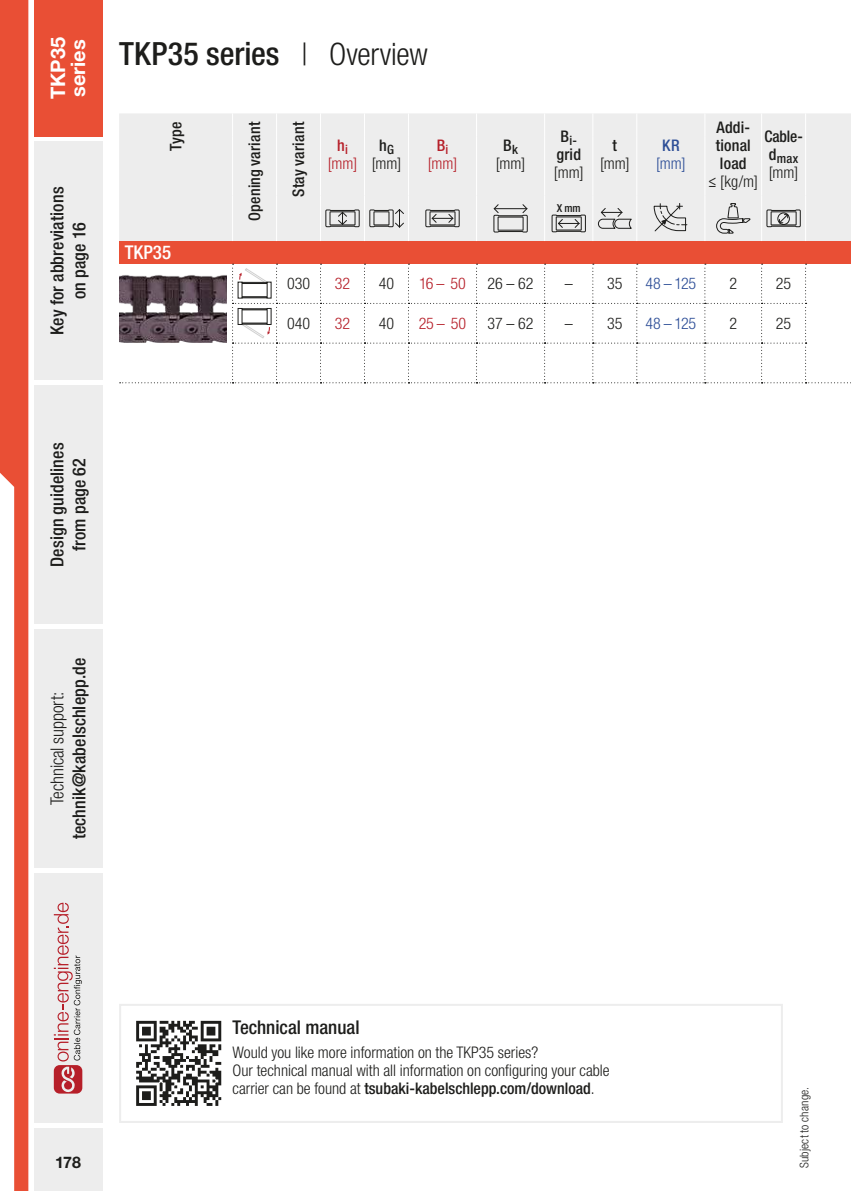
<style>
.page{position:relative;width:851px;height:1191px;background:#fff}
.page>*{position:absolute;margin:0;border:0;box-sizing:border-box;transform-origin:0 0}
.t1{font:500 condensed 32px "Helvetica Neue LT Std";color:#1d1d1b}
.t2{font:700 20px/20px "Helvetica Neue LT Std";color:#fff}
.t3{font:500 condensed 19px "Helvetica Neue LT Std";color:#1d1d1b}
.t4{font:500 condensed 19px "Helvetica Neue LT Std";color:#fff}
.t5{font:500 condensed 18px/22px "Helvetica Neue LT Std";letter-spacing:.01em;color:#1d1d1b;text-align:center}
.t6{font:300 condensed 18px "Helvetica Neue LT Std";letter-spacing:-.005em;color:#1d1d1b}
.t7{font:300 condensed 16px/18px "Helvetica Neue LT Std";color:#1d1d1b;text-align:center}
.t8{font:500 condensed 16px/18px "Helvetica Neue LT Std";letter-spacing:.015em;color:#1d1d1b;text-align:center}
.t9{font:300 condensed 16px/18px "Helvetica Neue LT Std";color:#b61f29;text-align:center}
.t10{font:300 condensed 16px "Helvetica Neue LT Std";letter-spacing:-.015em;color:#2d4e97}
.t11{font:700 16px "Helvetica Neue LT Std";color:#1d1d1b}
.t12{font:500 condensed 16px "Helvetica Neue LT Std";color:#2d4e97}
.t13{font:500 condensed 12.8px "Helvetica Neue LT Std";color:#1d1d1b}
.t14{font:300 condensed 12px "Helvetica Neue LT Std";letter-spacing:.015em;color:#1d1d1b}
.t15{font:500 condensed 11px "Helvetica Neue LT Std";color:#1d1d1b}
.s1{font-weight:300;font-size:31px}
.s2{font-weight:500}
.s3{font-weight:300}
</style>
<div class="page">
<div style="left:119px;top:1003px;width:663px;height:120px;background:#fff;border:2px solid #ededed"></div>
<svg style="left:136px;top:1020px;width:85px;height:86px"></svg>
<div style="left:34px;top:0;width:68px;height:136px;background:#e94f35"></div>
<div style="left:34px;top:1128px;width:68px;height:63px;background:#ededed"></div>
<div style="left:34px;top:142px;width:68px;height:238px;background:#ededed"></div>
<div style="left:34px;top:386px;width:68px;height:238px;background:#ededed"></div>
<div style="left:34px;top:629px;width:68px;height:238px;background:#ededed"></div>
<div style="left:34px;top:873px;width:68px;height:250px;background:#ededed"></div>
<svg style="left:0;top:0;width:28px;height:1191px"></svg>
<svg style="left:54px;top:902px;width:28px;height:191px"></svg>
<div style="left:119px;top:113px;width:731px;height:128px;background:#ededed"></div>
<div style="left:119px;top:241px;width:731px;height:23px;background:#e94f35"></div>
<svg style="left:232px;top:113px;width:1px;height:23px"></svg>
<svg style="left:276px;top:113px;width:1px;height:23px"></svg>
<svg style="left:320px;top:113px;width:1px;height:23px"></svg>
<svg style="left:364px;top:113px;width:1px;height:23px"></svg>
<svg style="left:408px;top:113px;width:1px;height:23px"></svg>
<svg style="left:476px;top:113px;width:1px;height:23px"></svg>
<svg style="left:544px;top:113px;width:1px;height:23px"></svg>
<svg style="left:592px;top:113px;width:1px;height:23px"></svg>
<svg style="left:636px;top:113px;width:1px;height:23px"></svg>
<svg style="left:704px;top:113px;width:1px;height:23px"></svg>
<svg style="left:761px;top:113px;width:1px;height:23px"></svg>
<svg style="left:805px;top:113px;width:1px;height:23px"></svg>
<hr style="left:232px;top:136px;width:1px;height:60px;background:#fff">
<hr style="left:276px;top:136px;width:1px;height:60px;background:#fff">
<hr style="left:320px;top:136px;width:1px;height:60px;background:#fff">
<hr style="left:364px;top:136px;width:1px;height:60px;background:#fff">
<hr style="left:408px;top:136px;width:1px;height:60px;background:#fff">
<hr style="left:476px;top:136px;width:1px;height:60px;background:#fff">
<hr style="left:544px;top:136px;width:1px;height:60px;background:#fff">
<hr style="left:592px;top:136px;width:1px;height:60px;background:#fff">
<hr style="left:636px;top:136px;width:1px;height:60px;background:#fff">
<hr style="left:704px;top:136px;width:1px;height:60px;background:#fff">
<hr style="left:761px;top:136px;width:1px;height:60px;background:#fff">
<hr style="left:805px;top:136px;width:1px;height:60px;background:#fff">
<hr style="left:232px;top:196px;width:1px;height:45px;background:#fff">
<hr style="left:276px;top:196px;width:1px;height:45px;background:#fff">
<hr style="left:320px;top:196px;width:1px;height:45px;background:#fff">
<hr style="left:364px;top:196px;width:1px;height:45px;background:#fff">
<hr style="left:408px;top:196px;width:1px;height:45px;background:#fff">
<hr style="left:476px;top:196px;width:1px;height:45px;background:#fff">
<hr style="left:544px;top:196px;width:1px;height:45px;background:#fff">
<hr style="left:592px;top:196px;width:1px;height:45px;background:#fff">
<hr style="left:636px;top:196px;width:1px;height:45px;background:#fff">
<hr style="left:704px;top:196px;width:1px;height:45px;background:#fff">
<hr style="left:761px;top:196px;width:1px;height:45px;background:#fff">
<hr style="left:805px;top:196px;width:1px;height:45px;background:#fff">
<svg style="left:325px;top:210px;width:34px;height:17px"></svg>
<svg style="left:369px;top:209px;width:35px;height:19px"></svg>
<svg style="left:425px;top:209px;width:35px;height:18px"></svg>
<svg style="left:493px;top:204px;width:35px;height:29px"></svg>
<svg style="left:551px;top:214px;width:35px;height:18px"></svg>
<svg style="left:597px;top:207px;width:36px;height:22px"></svg>
<svg style="left:653px;top:203px;width:33px;height:29px"></svg>
<svg style="left:715px;top:203px;width:35px;height:31px"></svg>
<svg style="left:766px;top:210px;width:34px;height:17px"></svg>
<div style="left:777px;top:213px;width:12px;height:12px;border:1px solid #1d1d1b;border-radius:50%"></div>
<svg style="left:120px;top:264px;width:728px;height:119px"></svg>
<p class="t2" style="left:48px;top:99px;width:64px;rotate:-90deg">TKP35 series</p>
<p class="t5" style="left:46px;top:335px;width:150px;rotate:-90deg">Key for abbreviations on page 16</p>
<h1 class="t1" style="left:119px;top:35px;width:310px">TKP35 series <span class="s1">| Overview</span></h1>
<p class="t8" style="left:166px;top:151px;width:31px;rotate:-90deg">Type</p>
<p class="t8" style="left:245px;top:221px;width:100px;rotate:-90deg">Opening variant</p>
<p class="t8" style="left:289px;top:197px;width:77px;rotate:-90deg">Stay variant</p>
<p class="t4" style="left:125px;top:241px;width:48px">TKP35</p>
<p class="t9" style="left:328px;top:136px;width:31px"><span class="s2">h</span><sub>i </sub>[mm]</p>
<p class="t7" style="left:371px;top:136px;width:31px"><span class="s2">h</span><sub>G </sub>[mm]</p>
<p class="t9" style="left:427px;top:136px;width:31px"><span class="s2">B</span><sub>i </sub>[mm]</p>
<p class="t7" style="left:495px;top:136px;width:31px"><span class="s2">B</span><sub>k </sub>[mm]</p>
<p class="t13" style="left:560px;top:132px;width:18px"><sup>B</sup>i-</p>
<p class="t8" style="left:556px;top:145px;width:26px">grid</p>
<p class="t7" style="left:554px;top:163px;width:31px">[mm]</p>
<p class="t15" style="left:556px;top:202px;width:25px">X mm</p>
<p class="t8" style="left:612px;top:136px;width:6px">t</p>
<p class="t7" style="left:600px;top:154px;width:31px">[mm]</p>
<p class="t12" style="left:662px;top:136px;width:19px">KR</p>
<p class="t10" style="left:656px;top:154px;width:31px">[mm]</p>
<p class="t8" style="left:708px;top:118px;width:51px">Addi&shy;tional load<br>≤ <span class="s3">[kg/m]</span></p>
<p class="t8" style="left:764px;top:127px;width:40px">Cable-</p>
<p class="t13" style="left:768px;top:150px;width:31px"><sup>d</sup>max</p>
<p class="t7" style="left:768px;top:163px;width:31px">[mm]</p>
<p class="t7" style="left:287px;top:274px;width:25px">030</p>
<p class="t9" style="left:335px;top:274px;width:17px">32</p>
<p class="t7" style="left:379px;top:274px;width:17px">40</p>
<p class="t9" style="left:419px;top:274px;width:48px">16 – 50</p>
<p class="t7" style="left:487px;top:274px;width:48px">26 – 62</p>
<p class="t7" style="left:564px;top:274px;width:59px">– 35</p>
<p class="t10" style="left:645px;top:274px;width:52px">48 – 125</p>
<p class="t7" style="left:729px;top:274px;width:9px">2</p>
<p class="t7" style="left:775px;top:274px;width:17px">25</p>
<p class="t7" style="left:287px;top:314px;width:25px">040</p>
<p class="t9" style="left:335px;top:314px;width:17px">32</p>
<p class="t7" style="left:379px;top:314px;width:17px">40</p>
<p class="t9" style="left:418px;top:314px;width:49px">25 – 50</p>
<p class="t7" style="left:487px;top:314px;width:48px">37 – 62</p>
<p class="t7" style="left:564px;top:314px;width:59px">– 35</p>
<p class="t10" style="left:645px;top:314px;width:52px">48 – 125</p>
<p class="t7" style="left:729px;top:314px;width:9px">2</p>
<p class="t7" style="left:775px;top:314px;width:17px">25</p>
<p class="t5" style="left:46px;top:567px;width:126px;rotate:-90deg">Design guidelines from page 62</p>
<p class="t5" style="left:68px;top:839px;width:183px;rotate:-90deg">technik@kabelschlepp.de</p>
<p class="t6" style="left:47px;top:805px;width:115px;rotate:-90deg">Technical support:</p>
<p class="t11" style="left:55px;top:1152px;width:27px">178</p>
<p class="t3" style="left:232px;top:1016px;width:128px">Technical manual</p>
<p class="t7" style="left:232px;top:1043px;width:378px;text-align:left">Would you like more information on the TKP35 series?<br>Our technical manual with all information on configuring your cable carrier can be found at <span class="s2">tsubaki-kabelschlepp.com/download</span>.</p>
<p class="t14" style="left:797px;top:1168px;width:83px;rotate:-90deg">Subject to change.</p>
</div>
